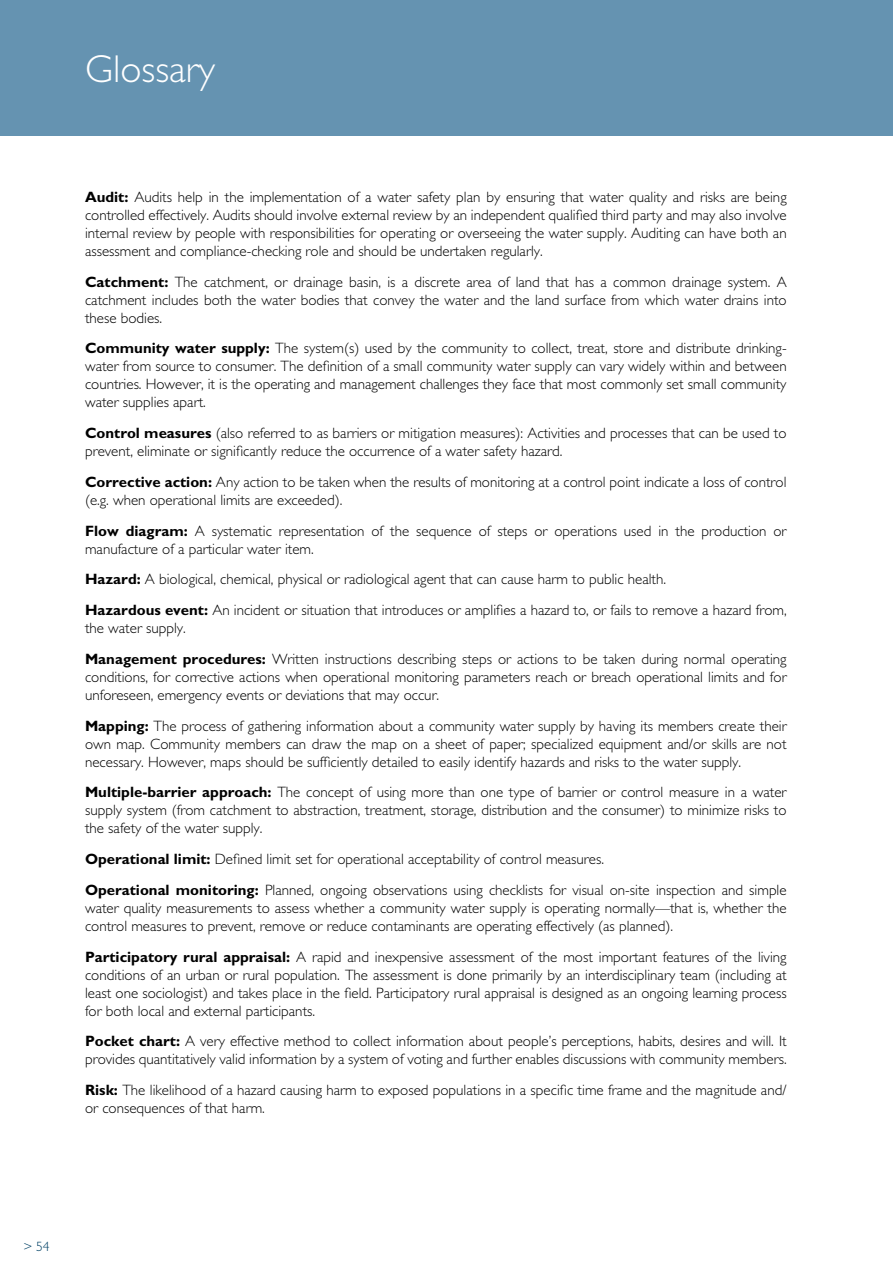
<style>
.page{position:relative;width:893px;height:1263px;background:#fff}
.page>*{position:absolute;margin:0;border:0;box-sizing:border-box;transform-origin:0 0}
.t1{font:300 39px "Gill Sans";color:#fff}
.t2{font:300 15px/18px "Gill Sans";color:#000}
.t3{font:300 13.5px "Gill Sans";color:#004165}
.s1{font-weight:700}
</style>
<div class="page">
<div style="left:0;top:0;width:893px;height:135px;background:#6593b1"></div>
<h1 class="t1" style="left:85px;top:47px;width:132px">Glossary</h1>
<p class="t2" style="left:85px;top:188px;width:703px;text-align:justify"><span class="s1">Audit:</span> Audits help in the implementation of a water safety plan by ensuring that water quality and risks are being controlled effectively. Audits should involve external review by an independent qualified third party and may also involve internal review by people with responsibilities for operating or overseeing the water supply. Auditing can have both an assessment and compliance-checking role and should be undertaken regularly.</p>
<p class="t2" style="left:85px;top:273px;width:703px;text-align:justify"><span class="s1">Catchment:</span> The catchment, or drainage basin, is a discrete area of land that has a common drainage system. A catchment includes both the water bodies that convey the water and the land surface from which water drains into these bodies.</p>
<p class="t2" style="left:85px;top:339px;width:703px;text-align:justify"><span class="s1">Community water supply:</span> The system(s) used by the community to collect, treat, store and distribute drinking&shy;water from source to consumer. The definition of a small community water supply can vary widely within and between countries. However, it is the operating and management challenges they face that most commonly set small community water supplies apart.</p>
<p class="t2" style="left:85px;top:424px;width:703px"><span class="s1">Control measures</span> (also referred to as barriers or mitigation measures): Activities and processes that can be used to prevent, eliminate or significantly reduce the occurrence of a water safety hazard.</p>
<p class="t2" style="left:85px;top:473px;width:703px"><span class="s1">Corrective action:</span> Any action to be taken when the results of monitoring at a control point indicate a loss of control (e.g. when operational limits are exceeded).</p>
<p class="t2" style="left:85px;top:522px;width:703px"><span class="s1">Flow diagram:</span> A systematic representation of the sequence of steps or operations used in the production or manufacture of a particular water item.</p>
<p class="t2" style="left:85px;top:564px;width:703px;line-height:30.8px"><span class="s1">Hazard:</span> A biological, chemical, physical or radiological agent that can cause harm to public health.<br><span class="s1">Hazardous event:</span> An incident or situation that introduces or amplifies a hazard to, or fails to remove a hazard from,</p>
<p class="t2" style="left:85px;top:613px;width:703px;line-height:30.8px">the water supply.<br><span class="s1">Management procedures:</span> Written instructions describing steps or actions to be taken during normal operating</p>
<p class="t2" style="left:85px;top:668px;width:703px">conditions, for corrective actions when operational monitoring parameters reach or breach operational limits and for unforeseen, emergency events or deviations that may occur.</p>
<p class="t2" style="left:85px;top:717px;width:703px;text-align:justify"><span class="s1">Mapping:</span> The process of gathering information about a community water supply by having its members create their own map. Community members can draw the map on a sheet of paper; specialized equipment and/or skills are not necessary. However, maps should be sufficiently detailed to easily identify hazards and risks to the water supply.</p>
<p class="t2" style="left:85px;top:783px;width:703px;text-align:justify"><span class="s1">Multiple-barrier approach:</span> The concept of using more than one type of barrier or control measure in a water supply system (from catchment to abstraction, treatment, storage, distribution and the consumer) to minimize risks to the safety of the water supply.</p>
<p class="t2" style="left:85px;top:844px;width:703px;line-height:30.8px"><span class="s1">Operational limit:</span> Defined limit set for operational acceptability of control measures.<br><span class="s1">Operational monitoring:</span> Planned, ongoing observations using checklists for visual on-site inspection and simple</p>
<p class="t2" style="left:85px;top:899px;width:703px">water quality measurements to assess whether a community water supply is operating normally—that is, whether the control measures to prevent, remove or reduce contaminants are operating effectively (as planned).</p>
<p class="t2" style="left:85px;top:948px;width:703px;text-align:justify"><span class="s1">Participatory rural appraisal:</span> A rapid and inexpensive assessment of the most important features of the living conditions of an urban or rural population. The assessment is done primarily by an interdisciplinary team (including at least one sociologist) and takes place in the field. Participatory rural appraisal is designed as an ongoing learning process for both local and external participants.</p>
<p class="t2" style="left:85px;top:1032px;width:703px"><span class="s1">Pocket chart:</span> A very effective method to collect information about people’s perceptions, habits, desires and will. It provides quantitatively valid information by a system of voting and further enables discussions with community members.</p>
<p class="t2" style="left:85px;top:1081px;width:703px"><span class="s1">Risk:</span> The likelihood of a hazard causing harm to exposed populations in a specific time frame and the magnitude and/ or consequences of that harm.</p>
<p class="t3" style="left:23px;top:1239px;width:28px">&gt; 54</p>
</div>
